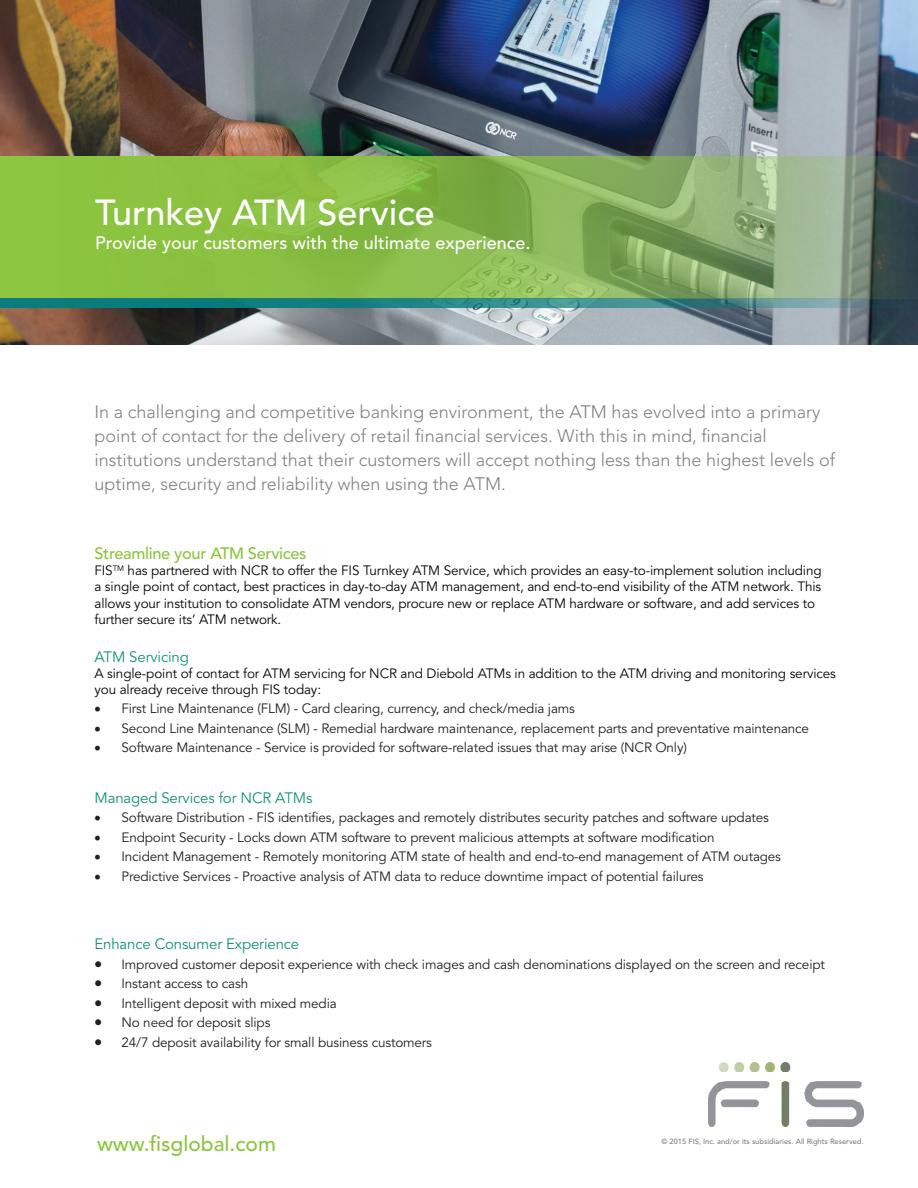
<style>
.page{position:relative;width:918px;height:1188px;background:#fff}
.page>*{position:absolute;margin:0;border:0;box-sizing:border-box;transform-origin:0 0}
.t1{font:500 36px "Avenir LT Std";color:#fff}
.t2{font:500 21px "Avenir LT Std";color:#8bc63e}
.t3{font:300 18px/24px "Avenir LT Std";color:#807f84}
.t4{font:500 18px "Avenir LT Std";color:#fff}
.t5{font:500 16.5px "Avenir LT Std";letter-spacing:-.02em;color:#8cc540}
.t6{font:15px "Avenir LT Std";letter-spacing:-.01em;color:#139373}
.t7{font:13.5px "Avenir LT Std";letter-spacing:-.01em;color:#231f20}
.t8{font:13.5px/16.2px "Avenir LT Std";letter-spacing:-.01em;color:#040503}
.t9{font:500 7.5px "Avenir LT Std";color:#807f84}
</style>
<div class="page">
<img style="left:0;top:0;width:918px;height:344px">
<svg style="left:0;top:156px;width:918px;height:142px"></svg>
<img style="left:708px;top:1062px;width:156px;height:64px">
<svg style="left:0;top:299px;width:918px;height:9px"></svg>
<h1 class="t1" style="left:95px;top:192px;width:341px">Turnkey ATM Service</h1>
<h3 class="t4" style="left:95px;top:232px;width:437px">Provide your customers with the ultimate experience.</h3>
<p class="t3" style="left:94px;top:400px;width:742px">In a challenging and competitive banking environment, the ATM has evolved into a primary point of contact for the delivery of retail financial services. With this in mind, financial institutions understand that their customers will accept nothing less than the highest levels of uptime, security and reliability when using the ATM.</p>
<p class="t5" style="left:94px;top:544px;width:214px">Streamline your ATM Services</p>
<p class="t8" style="left:94px;top:563px;width:729px">FIS<sup>TM</sup> has partnered with NCR to offer the FIS Turnkey ATM Service, which provides an easy-to-implement solution including a single point of contact, best practices in day-to-day ATM management, and end-to-end visibility of the ATM network. This allows your institution to consolidate ATM vendors, procure new or replace ATM hardware or software, and add services to further secure its’ ATM network.</p>
<p class="t6" style="left:94px;top:648px;width:96px">ATM Servicing</p>
<p class="t8" style="left:94px;top:665px;width:743px">A single-point of contact for ATM servicing for NCR and Diebold ATMs in addition to the ATM driving and monitoring services you already receive through FIS today:</p>
<p class="t7" style="left:94px;top:701px;width:482px">• First Line Maintenance (FLM) - Card clearing, currency, and check/media jams</p>
<p class="t7" style="left:94px;top:721px;width:716px">• Second Line Maintenance (SLM) - Remedial hardware maintenance, replacement parts and preventative maintenance</p>
<p class="t7" style="left:94px;top:740px;width:594px">• Software Maintenance - Service is provided for software-related issues that may arise (NCR Only)</p>
<p class="t6" style="left:94px;top:789px;width:219px">Managed Services for NCR ATMs</p>
<p class="t7" style="left:94px;top:810px;width:676px">• Software Distribution - FIS identifies, packages and remotely distributes security patches and software updates</p>
<p class="t7" style="left:94px;top:829px;width:622px">• Endpoint Security - Locks down ATM software to prevent malicious attempts at software modification</p>
<p class="t7" style="left:94px;top:849px;width:688px">• Incident Management - Remotely monitoring ATM state of health and end-to-end management of ATM outages</p>
<p class="t7" style="left:94px;top:868px;width:611px">• Predictive Services - Proactive analysis of ATM data to reduce downtime impact of potential failures</p>
<p class="t6" style="left:94px;top:936px;width:206px">Enhance Consumer Experience</p>
<p class="t7" style="left:94px;top:956px;width:732px">• Improved customer deposit experience with check images and cash denominations displayed on the screen and receipt</p>
<p class="t7" style="left:94px;top:976px;width:155px">• Instant access to cash</p>
<p class="t7" style="left:94px;top:995px;width:244px">• Intelligent deposit with mixed media</p>
<p class="t7" style="left:94px;top:1015px;width:177px">• No need for deposit slips</p>
<p class="t7" style="left:94px;top:1034px;width:339px">• 24/7 deposit availability for small business customers</p>
<h2 class="t2" style="left:97px;top:1131px;width:180px">www.fisglobal.com</h2>
<p class="t9" style="left:662px;top:1137px;width:204px">© 2015 FIS, Inc. and/or its subsidiaries. All Rights Reserved.</p>
</div>
